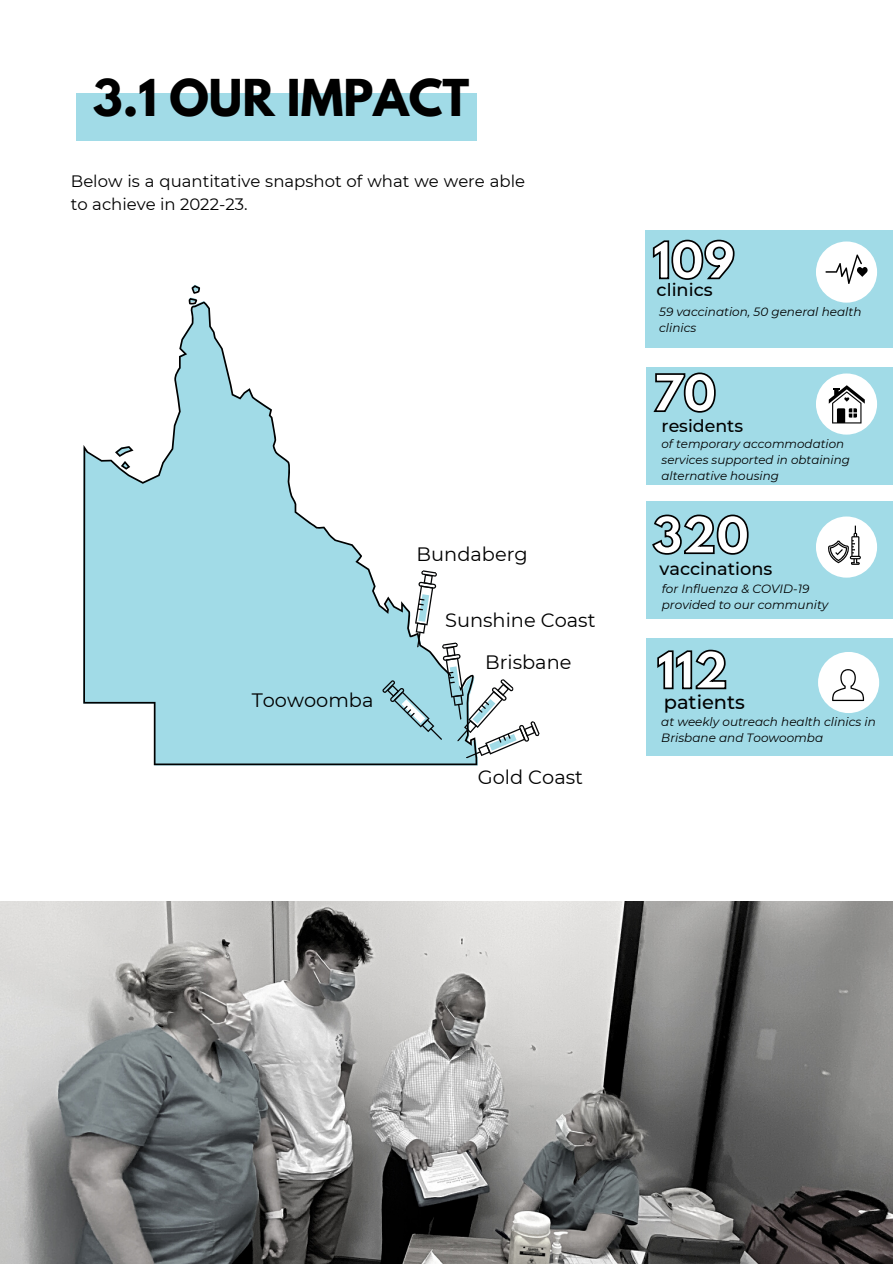
<style>
.page{position:relative;width:893px;height:1264px;background:#fff}
.page>*{position:absolute;margin:0;border:0;box-sizing:border-box;transform-origin:0 0}
.t1{font:700 45px "League Spartan";color:#000}
.t2{font:700 45px "League Spartan";color:#fff}
.t3{font:500 19.5px "Montserrat";color:#000}
.t4{font:19.35px "Montserrat";color:#000}
.t5{font:500 17.7px "Montserrat";color:#000}
.t6{font:500 17.4px "Montserrat";color:#000}
.t7{font:16.5px/22.5px "Montserrat";color:#000}
.t8{font:italic 12px/16px "Montserrat";color:#000}
.t9{font:italic 11.85px/15.8px "Montserrat";color:#000}
</style>
<div class="page">
<div style="left:77px;top:93px;width:400px;height:47px;background:#a1dbe7"></div>
<div style="left:645px;top:501px;width:247px;height:117px;background:#a1dbe7"></div>
<div style="left:815px;top:516px;width:62px;height:61px;background:#fff;border-radius:50%"></div>
<svg style="left:828px;top:525px;width:32px;height:40px"></svg>
<div style="left:645px;top:231px;width:247px;height:117px;background:#a1dbe7"></div>
<svg style="left:652px;top:239px;width:83px;height:41px"></svg>
<div style="left:815px;top:241px;width:62px;height:61px;background:#fff;border-radius:50%"></div>
<svg style="left:825px;top:254px;width:42px;height:30px"></svg>
<div style="left:645px;top:638px;width:247px;height:117px;background:#a1dbe7"></div>
<div style="left:818px;top:652px;width:61px;height:61px;background:#fff;border-radius:50%"></div>
<svg style="left:83px;top:301px;width:394px;height:464px;fill:#a1dbe7"></svg>
<svg style="left:189px;top:285px;width:11px;height:19px"></svg>
<svg style="left:115px;top:446px;width:18px;height:23px"></svg>
<svg style="left:382px;top:564px;width:158px;height:200px"></svg>
<svg style="left:832px;top:669px;width:32px;height:32px"></svg>
<div style="left:645px;top:367px;width:247px;height:117px;background:#a1dbe7"></div>
<div style="left:815px;top:373px;width:62px;height:61px;background:#fff;border-radius:50%"></div>
<svg style="left:828px;top:385px;width:36px;height:38px"></svg>
<svg style="left:652px;top:514px;width:97px;height:41px"></svg>
<svg style="left:653px;top:372px;width:63px;height:41px"></svg>
<svg style="left:657px;top:649px;width:70px;height:41px"></svg>
<img style="left:0;top:901px;width:892px;height:362px">
<p class="t1" style="left:93px;top:76px;width:378px">3.1 OUR IMPACT</p>
<p class="t7" style="left:71px;top:170px;width:455px">Below is a quantitative snapshot of what we were able to achieve in 2022-23.</p>
<p class="t4" style="left:416px;top:542px;width:113px">Bundaberg</p>
<p class="t4" style="left:445px;top:608px;width:152px">Sunshine Coast</p>
<p class="t4" style="left:252px;top:688px;width:123px">Toowoomba</p>
<p class="t4" style="left:485px;top:650px;width:88px">Brisbane</p>
<p class="t4" style="left:478px;top:764px;width:107px">Gold Coast</p>
<p class="t2" style="left:652px;top:238px;width:84px">109</p>
<p class="t5" style="left:656px;top:279px;width:58px">clinics</p>
<p class="t8" style="left:659px;top:304px;width:204px">59 vaccination, 50 general health clinics</p>
<p class="t2" style="left:652px;top:370px;width:65px">70</p>
<p class="t6" style="left:661px;top:415px;width:83px">residents</p>
<p class="t9" style="left:661px;top:436px;width:190px">of temporary accommodation services supported in obtaining alternative housing</p>
<p class="t2" style="left:652px;top:512px;width:98px">320</p>
<p class="t5" style="left:659px;top:557px;width:114px">vaccinations</p>
<p class="t8" style="left:661px;top:580px;width:168px">for Influenza &amp; COVID-19 provided to our community</p>
<p class="t2" style="left:656px;top:648px;width:73px">112</p>
<p class="t3" style="left:663px;top:690px;width:83px">patients</p>
<p class="t8" style="left:661px;top:714px;width:216px">at weekly outreach health clinics in<br>Brisbane and Toowoomba</p>
</div>
